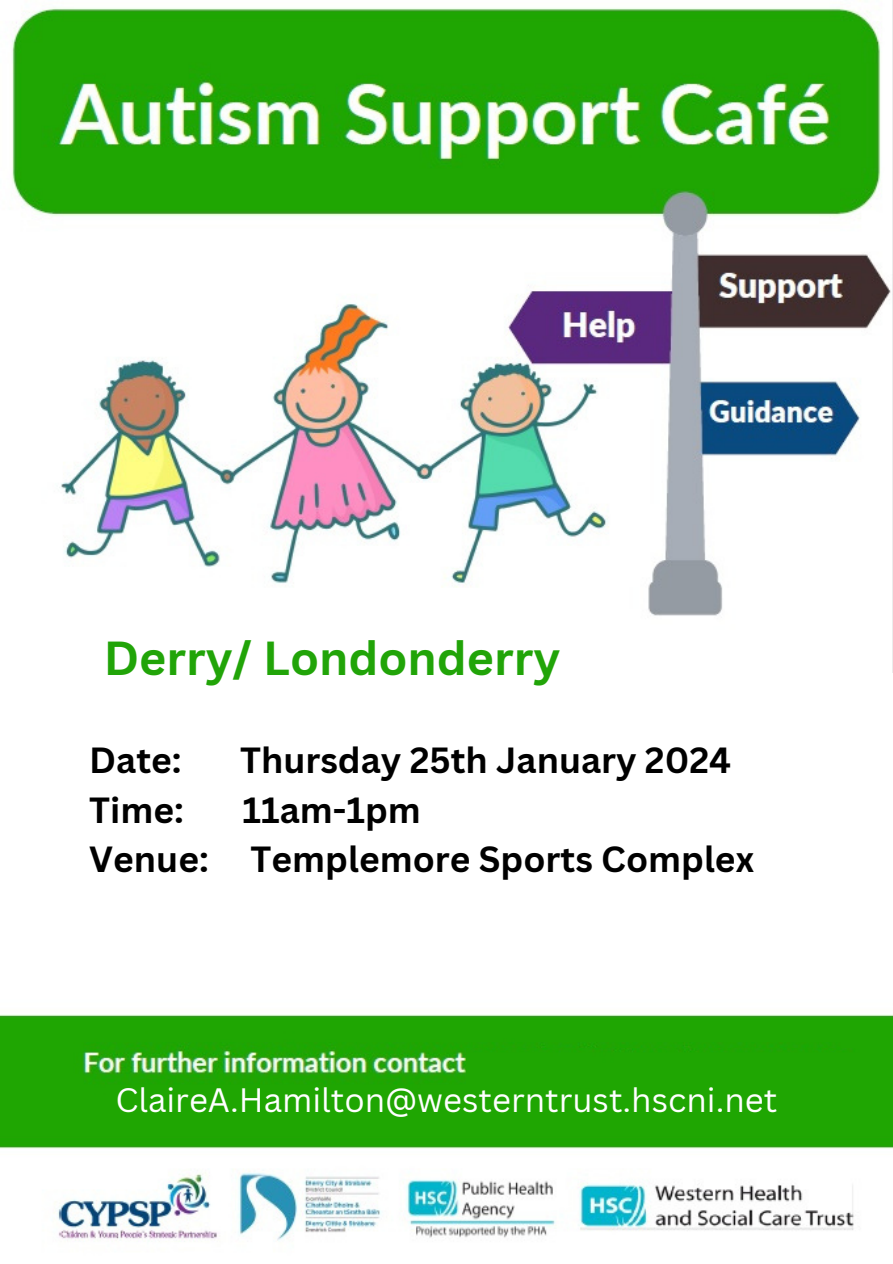
<style>
.page{position:relative;width:893px;height:1264px;background:#fff}
.page>*{position:absolute;margin:0;border:0;box-sizing:border-box;transform-origin:0 0}
.t1{font:700 46.5px "Canva Sans";color:#21a408}
.t2{font:700 35.4px "Canva Sans";color:#000}
.t3{font:33px "Canva Sans";color:#fff}
</style>
<div class="page">
<img style="left:12px;top:0;width:879px;height:616px">
<img style="left:0;top:1014px;width:892px;height:228px">
<div style="left:466px;top:1048px;width:426px;height:39px;background:#1fa602"></div>
<p class="t1" style="left:104px;top:625px;width:458px">Derry/ Londonderry</p>
<p class="t2" style="left:89px;top:735px;width:94px">Date:</p>
<p class="t2" style="left:240px;top:735px;width:492px">Thursday 25th January 2024</p>
<p class="t2" style="left:89px;top:785px;width:96px">Time:</p>
<p class="t2" style="left:242px;top:785px;width:180px">11am-1pm</p>
<p class="t2" style="left:89px;top:834px;width:666px">Venue: Templemore Sports Complex</p>
<p class="t3" style="left:115px;top:1076px;width:663px">ClaireA.Hamilton@westerntrust.hscni.net</p>
</div>
